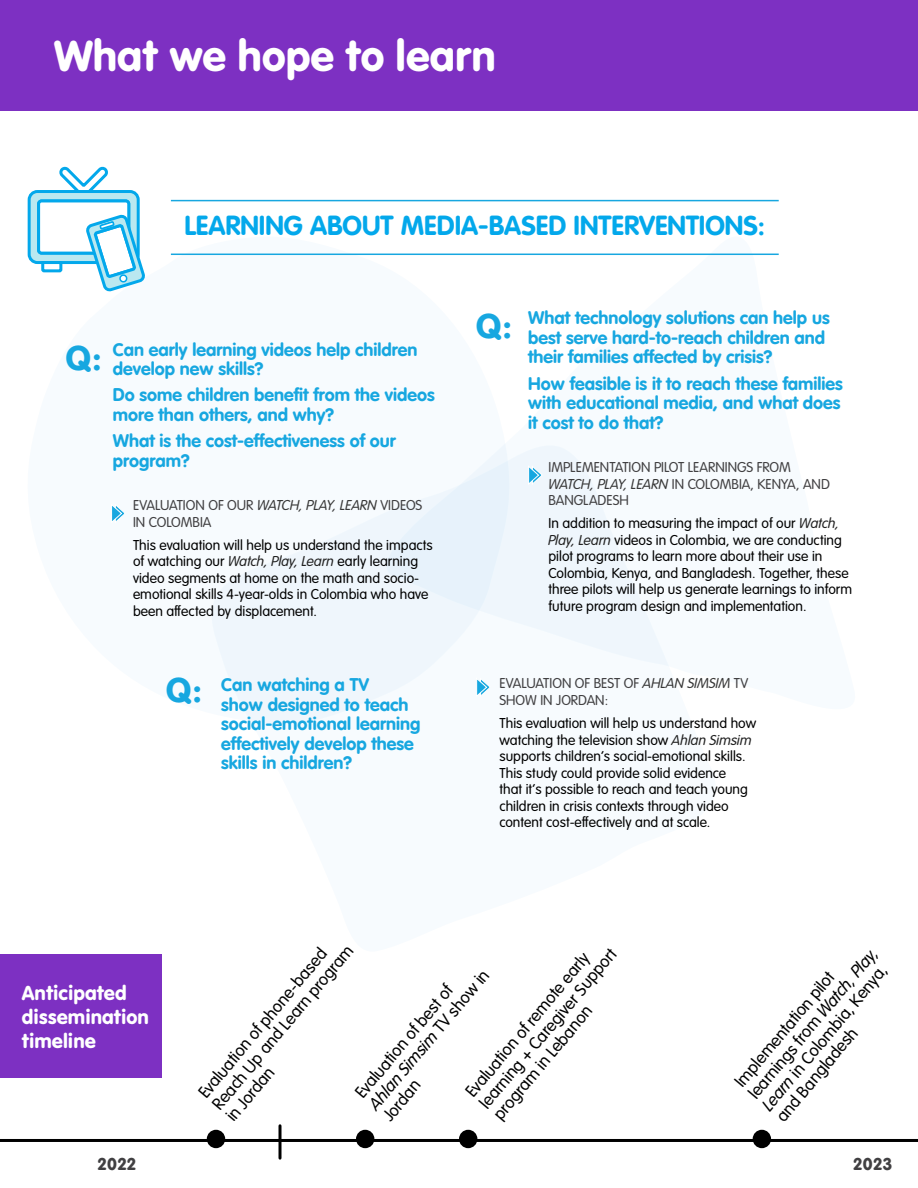
<style>
.page{position:relative;width:918px;height:1188px;background:#fff}
.page>*{position:absolute;margin:0;border:0;box-sizing:border-box;transform-origin:0 0}
.t1{font:45px "VAG Rundschrift D";color:#fff}
.t2{font:36px "VAG Rundschrift D";color:#17a7e0}
.t3{font:27px "VAG Rounded Bold";color:#03a8eb}
.BT{font:21px/24px "VAG Rundschrift D";color:#fff}
.H3_question{font:18px/19.5px "VAG Rounded Bold";color:#17a7e0}
.t4{font:300 18px/18px "VAG Rundschrift D";color:#000}
.year{font:18px "VAG Rundschrift D";color:#414042}
.TB_body{font:300 15px/16.5px "VAG Rundschrift D";color:#000}
.t5{font:300 15px/16.5px "VAG Rundschrift D";color:#414042}
.s1{font-style:italic;color:#383838}
.s2{font-style:italic;color:#222}
.s3{font-style:italic}
</style>
<div class="page">
<svg style="left:105px;top:253px;width:280px;height:471px"></svg>
<svg style="left:385px;top:253px;width:394px;height:442px"></svg>
<div style="left:0;top:0;width:918px;height:110px;background:#7d30c2"></div>
<hr style="left:171px;top:254px;width:608px;height:1px;background:#17a7e0">
<hr style="left:171px;top:200px;width:608px;height:1px;background:#17a7e0">
<svg style="left:111px;top:503px;width:15px;height:21px"></svg>
<svg style="left:476px;top:677px;width:15px;height:19px"></svg>
<svg style="left:528px;top:465px;width:15px;height:21px"></svg>
<svg style="left:27px;top:166px;width:120px;height:124px"></svg>
<div style="left:0;top:954px;width:161px;height:123px;background:#7d30c2"></div>
<hr style="left:0;top:1139px;width:918px;height:3px;background:#000">
<hr style="left:279px;top:1126px;width:3px;height:32px;background:#000">
<div style="left:207px;top:1130px;width:18px;height:18px;background:#000;border-radius:50%"></div>
<div style="left:356px;top:1130px;width:18px;height:18px;background:#000;border-radius:50%"></div>
<div style="left:459px;top:1130px;width:18px;height:18px;background:#000;border-radius:50%"></div>
<div style="left:753px;top:1130px;width:18px;height:18px;background:#000;border-radius:50%"></div>
<h1 class="t1" style="left:54px;top:29px;width:443px">What we hope to learn</h1>
<h2 class="t3" style="left:184px;top:210px;width:582px">LEARNING ABOUT MEDIA-BASED INTERVENTIONS:</h2>
<h1 class="t2" style="left:66px;top:336px;width:37px">Q:</h1>
<p class="H3_question" style="left:113px;top:339px;width:306px">Can early learning videos help children develop new skills?</p>
<p class="H3_question" style="left:113px;top:385px;width:323px">Do some children benefit from the videos more than others, and why?</p>
<p class="H3_question" style="left:113px;top:431px;width:285px">What is the cost-effectiveness of our program?</p>
<h3 class="t5" style="left:133px;top:497px;width:291px">EVALUATION OF OUR <span class="s1">WATCH, PLAY, LEARN</span> VIDEOS<br>IN COLOMBIA</h3>
<p class="TB_body" style="left:133px;top:537px;width:301px">This evaluation will help us understand the impacts of watching our <span class="s2">Watch, Play, Learn</span> early learning video segments at home on the math and socio&shy;emotional skills 4-year-olds in Colombia who have been affected by displacement.</p>
<h1 class="t2" style="left:166px;top:669px;width:37px">Q:</h1>
<p class="H3_question" style="left:221px;top:675px;width:201px">Can watching a TV<br>show designed to teach social-emotional learning effectively develop these skills in children?</p>
<h1 class="t2" style="left:476px;top:305px;width:37px">Q:</h1>
<p class="H3_question" style="left:528px;top:308px;width:303px">What technology solutions can help us best serve hard-to-reach children and their families affected by crisis?</p>
<p class="H3_question" style="left:528px;top:373px;width:316px">How feasible is it to reach these families with educational media, and what does it cost to do that?</p>
<h3 class="t5" style="left:548px;top:459px;width:283px">IMPLEMENTATION PILOT LEARNINGS FROM<br><span class="s1">WATCH, PLAY, LEARN</span> IN COLOMBIA, KENYA, AND<br>BANGLADESH</h3>
<p class="TB_body" style="left:548px;top:516px;width:305px">In addition to measuring the impact of our <span class="s2">Watch, Play, Learn</span> videos in Colombia, we are conducting pilot programs to learn more about their use in Colombia, Kenya, and Bangladesh. Together, these three pilots will help us generate learnings to inform future program design and implementation.</p>
<h3 class="t5" style="left:500px;top:676px;width:250px">EVALUATION OF BEST OF <span class="s1">AHLAN SIMSIM</span> TV<br>SHOW IN JORDAN:</h3>
<p class="TB_body" style="left:500px;top:715px;width:258px">This evaluation will help us understand how watching the television show <span class="s2">Ahlan Simsim </span>supports children’s social-emotional skills.<br>This study could provide solid evidence<br>that it’s possible to reach and teach young children in crisis contexts through video content cost-effectively and at scale.</p>
<p class="BT" style="left:22px;top:981px;width:129px">Anticipated dissemination timeline</p>
<p class="t4" style="left:195px;top:1090px;width:210px;rotate:-50deg">Evaluation of phone-based<br>Reach Up and Learn program in Jordan</p>
<p class="t4" style="left:463px;top:1089px;width:205px;rotate:-50deg">Evaluation of remote early learning + Caregiver Support program in Lebanon</p>
<p class="t4" style="left:352px;top:1090px;width:178px;rotate:-50deg">Evaluation of best of<br><span class="s3">Ahlan Simsim</span> TV show in<br>Jordan</p>
<p class="t4" style="left:732px;top:1079px;width:192px;rotate:-50deg">Implementation pilot learnings from <span class="s3">Watch, Play,<br>Learn</span> in Colombia, Kenya, and Bangladesh</p>
<p class="year" style="left:97px;top:1153px;width:40px">2022</p>
<p class="year" style="left:853px;top:1153px;width:41px">2023</p>
</div>
